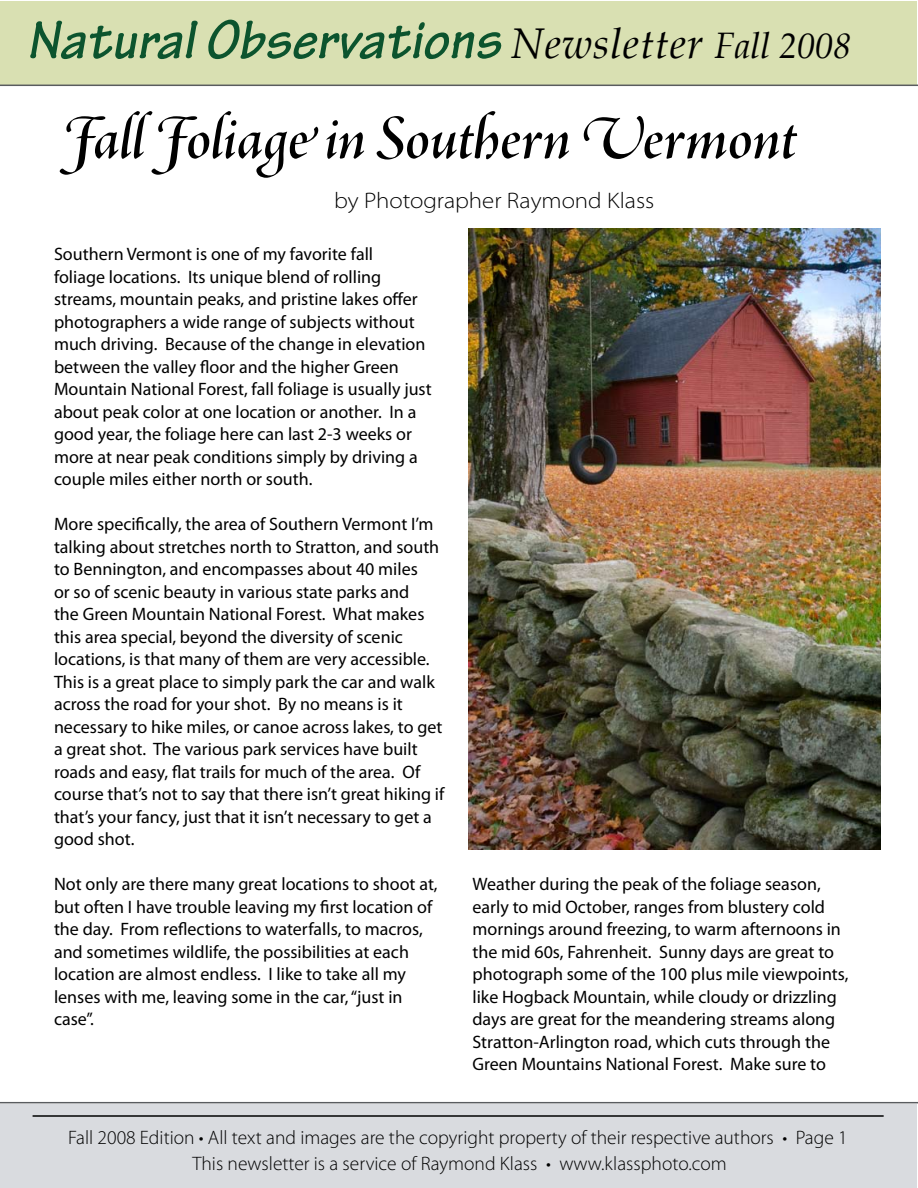
<style>
.page{position:relative;width:918px;height:1188px;background:#fff}
.page>*{position:absolute;margin:0;border:0;box-sizing:border-box;transform-origin:0 0}
.t1{font:66px "Adobe Jenson Pro Semibold It Disp";letter-spacing:-.005em;color:#000}
.t2{font:italic 700 57px "Tekton Pro";letter-spacing:.01em;color:#0c542e}
.t3{font:300 semi-expanded 22.5px "Myriad Pro";color:#000}
.t4{font:300 19.5px/25.5px "Myriad Pro";color:#000}
.t5{font:18px/22.5px "Myriad Pro";color:#000}
.s1{font-family:"Palatino";font-weight:400;font-size:42px;color:#000}
.s2{font-family:"Palatino";font-weight:400;font-size:36px;color:#000}
</style>
<div class="page">
<div style="left:1px;top:1104px;width:916px;height:84px;background:#d9dbdf"></div>
<hr style="left:33px;top:1115px;width:851px;height:2px;background:#000">
<div style="left:1px;top:1px;width:916px;height:83px;background:#d9e0b2"></div>
<hr style="left:0;top:85px;width:918px;height:1px;background:#595c5f">
<hr style="left:0;top:1102px;width:918px;height:1px;background:#595c5f">
<img style="left:468px;top:228px;width:413px;height:622px">
<h2 class="t2" style="left:27px;top:7px;width:826px">Natural Observations <span class="s1">Newsletter</span> <span class="s2">Fall 2008</span></h2>
<h1 class="t1" style="left:63px;top:101px;width:735px">Fall Foliage in Southern Vermont</h1>
<p class="t3" style="left:334px;top:188px;width:322px">by Photographer Raymond Klass</p>
<p class="t5" style="left:54px;top:243px;width:379px">Southern Vermont is one of my favorite fall<br>foliage locations. Its unique blend of rolling streams, mountain peaks, and pristine lakes offer photographers a wide range of subjects without much driving. Because of the change in elevation between the valley floor and the higher Green Mountain National Forest, fall foliage is usually just about peak color at one location or another. In a good year, the foliage here can last 2-3 weeks or more at near peak conditions simply by driving a couple miles either north or south.</p>
<p class="t5" style="left:54px;top:513px;width:392px">More specifically, the area of Southern Vermont I’m talking about stretches north to Stratton, and south to Bennington, and encompasses about 40 miles<br>or so of scenic beauty in various state parks and<br>the Green Mountain National Forest. What makes this area special, beyond the diversity of scenic locations, is that many of them are very accessible.<br>This is a great place to simply park the car and walk across the road for your shot. By no means is it necessary to hike miles, or canoe across lakes, to get a great shot. The various park services have built roads and easy, flat trails for much of the area. Of course that’s not to say that there isn’t great hiking if that’s your fancy, just that it isn’t necessary to get a good shot.</p>
<p class="t5" style="left:54px;top:873px;width:385px">Not only are there many great locations to shoot at, but often I have trouble leaving my first location of the day. From reflections to waterfalls, to macros, and sometimes wildlife, the possibilities at each location are almost endless. I like to take all my lenses with me, leaving some in the car, “just in case”.</p>
<p class="t5" style="left:472px;top:873px;width:378px">Weather during the peak of the foliage season, early to mid October, ranges from blustery cold mornings around freezing, to warm afternoons in the mid 60s, Fahrenheit. Sunny days are great to photograph some of the 100 plus mile viewpoints, like Hogback Mountain, while cloudy or drizzling days are great for the meandering streams along Stratton-Arlington road, which cuts through the Green Mountains National Forest. Make sure to</p>
<p class="t4" style="left:193px;top:1125px;width:643px;text-indent:-124px">Fall 2008 Edition • All text and images are the copyright property of their respective authors • Page<br>This newsletter is a service of Raymond Klass • www.klassphoto.com</p>
</div>
